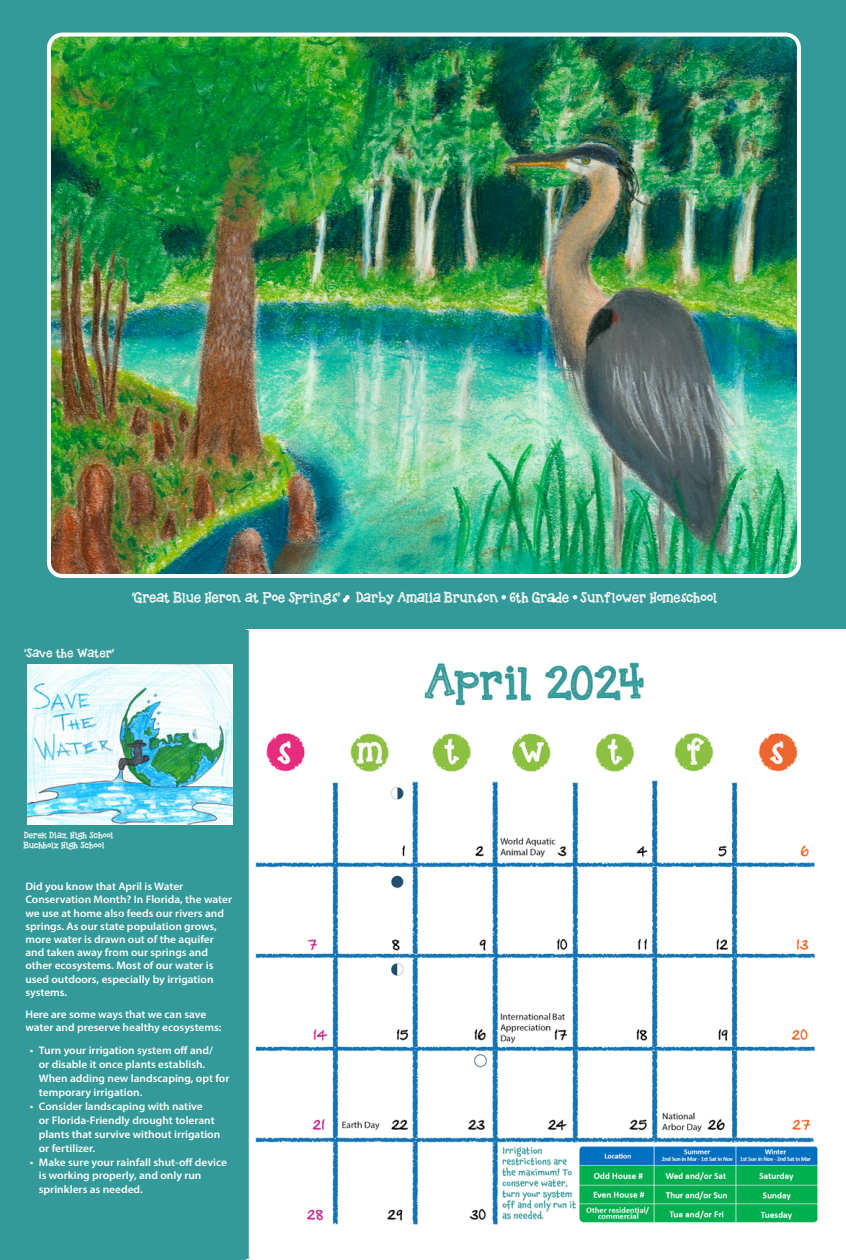
<style>
.page{position:relative;width:846px;height:1260px;background:#fff}
.page>*{position:absolute;margin:0;border:0;box-sizing:border-box;transform-origin:0 0}
.t1{font:13px "KBREINDEERGAMES";color:#fff}
.tips{font:600 11px/13.2px "Myriad Pro";color:#fff;scale:1.04 1}
.t2{font:11px "KBREINDEERGAMES";color:#fff}
.t3{font:8px/9.6px "KBREINDEERGAMES";color:#fff;scale:1.04 1}
</style>
<div class="page">
<div style="left:0;top:629px;width:246px;height:631px;background:#399"></div>
<div style="left:0;top:0;width:846px;height:629px;background:#399"></div>
<svg style="left:502px;top:595px;width:4px;height:5px"></svg>
<svg style="left:573px;top:595px;width:4px;height:5px"></svg>
<img style="left:52px;top:38px;width:744px;height:535px">
<div style="left:47px;top:33px;width:754px;height:545px;border:4px solid #fff;border-radius:14px"></div>
<img style="left:27px;top:664px;width:205px;height:161px">
<svg style="left:343px;top:595px;width:7px;height:8px"></svg>
<svg style="left:477px;top:598px;width:5px;height:5px"></svg>
<svg style="left:551px;top:598px;width:5px;height:5px"></svg>
<img style="left:246px;top:630px;width:572px;height:629px">
<p class="t2" style="left:24px;top:648px;width:92px">“Save the Water”</p>
<p class="t1" style="left:131px;top:591px;width:587px">“Great Blue Heron at Poe Springs” Darby Amalia Brunson 6th Grade Sunflower Homeschool</p>
<p class="t3" style="left:24px;top:831px;width:88px">Derek Diaz, High School<br>Buchholz High School</p>
<p class="tips" style="left:25px;top:880px;width:200px">Did you know that April is Water Conservation Month? In Florida, the water we use at home also feeds our rivers and springs. As our state population grows, more water is drawn out of the aquifer and taken away from our springs and other ecosystems. Most of our water is used outdoors, especially by irrigation systems.</p>
<p class="tips" style="left:25px;top:1007px;width:190px">Here are some ways that we can save water and preserve healthy ecosystems:</p>
<p class="tips" style="left:39px;top:1043px;width:185px;line-height:14px;text-indent:-9px">• Turn your irrigation system off and/<br>or disable it once plants establish.<br>When adding new landscaping, opt for temporary irrigation.</p>
<p class="tips" style="left:39px;top:1099px;width:176px;line-height:14px;text-indent:-9px">• Consider landscaping with native<br>or Florida-Friendly drought tolerant plants that survive without irrigation or fertilizer.</p>
<p class="tips" style="left:39px;top:1156px;width:182px;text-indent:-9px">• Make sure your rainfall shut-off device is working properly, and only run sprinklers as needed.</p>
</div>
